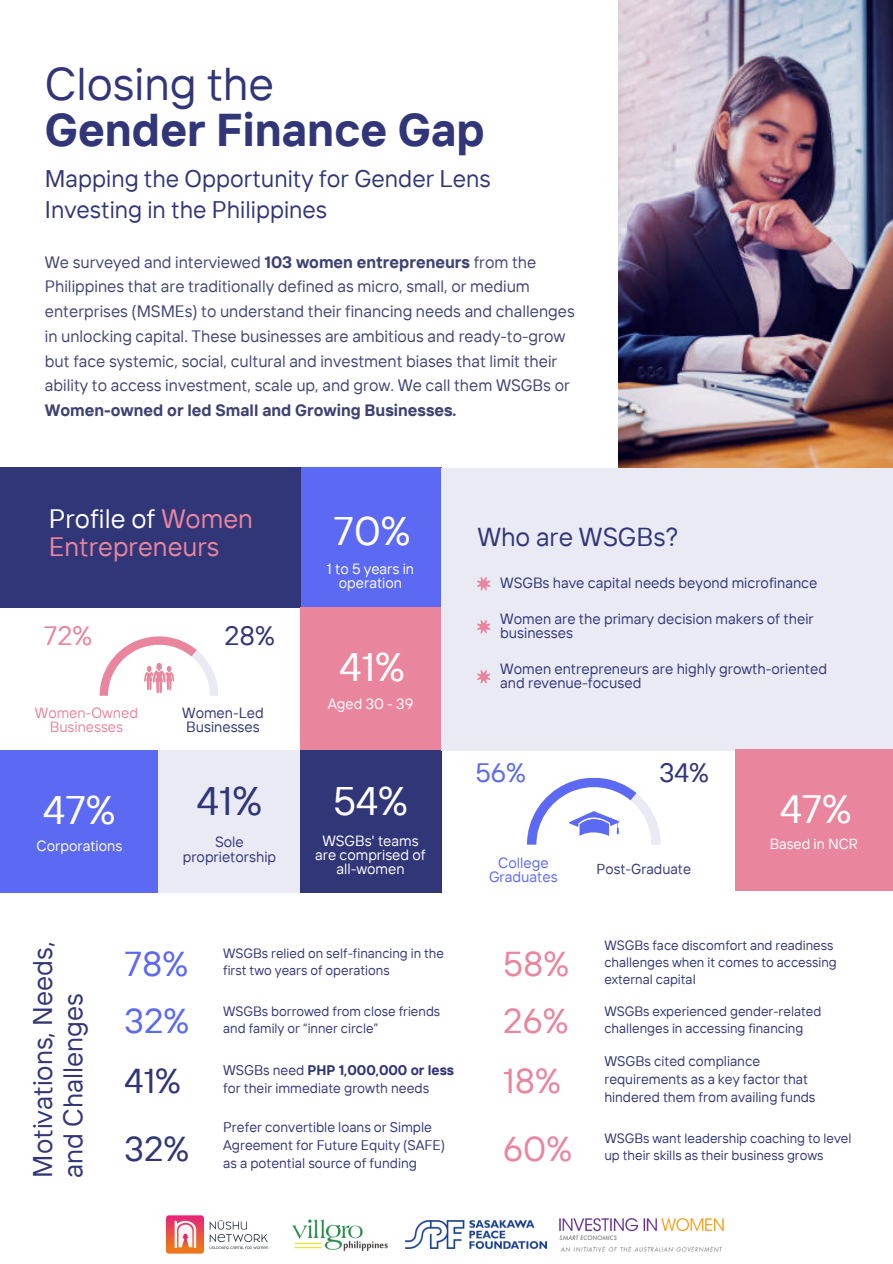
<style>
.page{position:relative;width:893px;height:1264px;background:#fff}
.page>*{position:absolute;margin:0;border:0;box-sizing:border-box;transform-origin:0 0}
.t1{font:700 45.75px "TT Interphases";color:#313678}
.t2{font:45.75px "TT Interphases";color:#313678}
.t3{font:39.75px "TT Interphases";color:#fff}
.t4{font:39.75px "TT Interphases";color:#313678}
.t5{font:39.45px "TT Interphases";color:#fff}
.t6{font:34.5px "TT Interphases";color:#ea859e}
.t7{font:34.5px "TT Interphases";color:#313678}
.t8{font:34.5px "TT Interphases";color:#5c69f2}
.t9{font:27px/30.3px "TT Interphases";color:#313678}
.t10{font:26.55px/27.6px "TT Interphases";color:#ea859e}
.t11{font:26.55px "TT Interphases";color:#313678}
.t12{font:26.55px "TT Interphases";color:#5c69f2}
.t13{font:25.95px "TT Interphases";color:#313678}
.t14{font:24px/30.3px "TT Interphases";color:#313678}
.t15{font:16.5px/24.8px "TT Interphases";color:#3f4372}
.t16{font:14.85px/14px "TT Interphases";color:#313678}
.t17{font:14.85px/14px "TT Interphases";color:#5c69f2;text-align:center}
.t18{font:14.7px/14px "TT Interphases";color:#fff;text-align:center}
.t19{font:14.7px/14.4px "TT Interphases";color:#313678}
.t20{font:14.7px/14.4px "TT Interphases";color:#ea859e;text-align:center}
.t21{font:14.55px "TT Interphases";color:#fff}
.t22{font:14.4px "TT Interphases";color:#313678}
.t23{font:13.95px/18px "TT Interphases";color:#313678}
.t24{font:13.5px/16.8px "TT Interphases";color:#313678}
.s1{font-weight:700}
.s2{color:#fff}
</style>
<div class="page">
<div style="left:300px;top:467px;width:141px;height:145px;background:#5c69f2"></div>
<div style="left:0;top:467px;width:300px;height:140px;background:#313678"></div>
<div style="left:300px;top:607px;width:141px;height:143px;background:#ea859e"></div>
<div style="left:0;top:750px;width:159px;height:142px;background:#5c69f2"></div>
<div style="left:159px;top:750px;width:141px;height:142px;background:#eaeaf5"></div>
<div style="left:300px;top:750px;width:141px;height:142px;background:#313678"></div>
<img style="left:619px;top:0;width:273px;height:468px">
<div style="left:441px;top:468px;width:451px;height:282px;background:#eaeaf5"></div>
<svg style="left:100px;top:636px;width:118px;height:59px"></svg>
<svg style="left:527px;top:778px;width:133px;height:66px"></svg>
<svg style="left:477px;top:670px;width:13px;height:13px"></svg>
<svg style="left:477px;top:620px;width:13px;height:13px"></svg>
<svg style="left:477px;top:577px;width:13px;height:13px"></svg>
<div style="left:735px;top:749px;width:157px;height:141px;background:#ea859e"></div>
<img style="left:559px;top:1217px;width:165px;height:35px">
<img style="left:405px;top:1220px;width:141px;height:28px">
<img style="left:292px;top:1219px;width:96px;height:33px">
<img style="left:166px;top:1215px;width:103px;height:38px">
<p class="t2" style="left:45px;top:54px;width:231px">Closing the</p>
<p class="t1" style="left:45px;top:100px;width:441px">Gender Finance Gap</p>
<p class="t14" style="left:45px;top:163px;width:447px">Mapping the Opportunity for Gender Lens<br>Investing in the Philippines</p>
<p class="t15" style="left:45px;top:249px;width:531px">We surveyed and interviewed <span class="s1">103 women entrepreneurs</span> from the Philippines that are traditionally defined as micro, small, or medium enterprises (MSMEs) to understand their financing needs and challenges in unlocking capital. These businesses are ambitious and ready-to-grow but face systemic, social, cultural and investment biases that limit their ability to access investment, scale up, and grow. We call them WSGBs or <span class="s1">Women-owned or led Small and Growing Businesses.</span></p>
<p class="t10" style="left:49px;top:504px;width:206px"><span class="s2">Profile of</span> Women<br>Entrepreneurs</p>
<p class="t10" style="left:44px;top:621px;width:50px">72%</p>
<p class="t20" style="left:35px;top:704px;width:105px">Women-Owned<br>Businesses</p>
<p class="t11" style="left:224px;top:618px;width:52px">28%</p>
<p class="t19" style="left:182px;top:704px;width:83px">Women-Led<br>Businesses</p>
<p class="t3" style="left:333px;top:505px;width:78px">70%</p>
<p class="t18" style="left:327px;top:561px;width:89px;line-height:14.4px">1 to 5 years in operation</p>
<p class="t3" style="left:339px;top:641px;width:67px">41%</p>
<p class="t18" style="left:328px;top:696px;width:87px">Aged 30 - 39</p>
<p class="t3" style="left:43px;top:784px;width:74px">47%</p>
<p class="t4" style="left:197px;top:775px;width:67px">41%</p>
<p class="t3" style="left:333px;top:775px;width:76px">54%</p>
<p class="t18" style="left:315px;top:833px;width:112px">WSGBs' teams are comprised of all-women</p>
<p class="t19" style="left:215px;top:834px;width:30px">Sole</p>
<p class="t19" style="left:183px;top:848px;width:95px">proprietorship</p>
<p class="t18" style="left:37px;top:838px;width:87px">Corporations</p>
<p class="t13" style="left:477px;top:519px;width:203px">Who are WSGBs?</p>
<p class="t16" style="left:500px;top:576px;width:319px">WSGBs have capital needs beyond microfinance</p>
<p class="t16" style="left:500px;top:612px;width:315px">Women are the primary decision makers of their businesses</p>
<p class="t16" style="left:500px;top:662px;width:328px">Women entrepreneurs are highly growth-oriented and revenue-focused</p>
<p class="t12" style="left:475px;top:755px;width:52px">56%</p>
<p class="t11" style="left:659px;top:755px;width:51px">34%</p>
<p class="t17" style="left:489px;top:855px;width:70px">College<br>Graduates</p>
<p class="t22" style="left:596px;top:859px;width:96px">Post-Graduate</p>
<p class="t5" style="left:780px;top:783px;width:73px">47%</p>
<p class="t21" style="left:769px;top:834px;width:90px">Based in NCR</p>
<p class="t9" style="left:27px;top:1177px;width:238px;rotate:-90deg">Motivations, Needs, and Challenges</p>
<p class="t8" style="left:124px;top:941px;width:65px">78%</p>
<p class="t8" style="left:124px;top:998px;width:66px">32%</p>
<p class="t24" style="left:223px;top:944px;width:222px">WSGBs relied on self-financing in the first two years of operations</p>
<p class="t24" style="left:223px;top:1002px;width:218px">WSGBs borrowed from close friends and family or “inner circle”</p>
<p class="t6" style="left:503px;top:941px;width:67px">58%</p>
<p class="t24" style="left:604px;top:936px;width:234px">WSGBs face discomfort and readiness challenges when it comes to accessing</p>
<p class="t24" style="left:604px;top:970px;width:93px">external capital</p>
<p class="t6" style="left:503px;top:998px;width:67px">26%</p>
<p class="t24" style="left:604px;top:1002px;width:218px">WSGBs experienced gender-related</p>
<p class="t24" style="left:604px;top:1019px;width:200px">challenges in accessing financing</p>
<p class="t7" style="left:124px;top:1058px;width:58px">41%</p>
<p class="t23" style="left:223px;top:1060px;width:232px">WSGBs need <span class="s1">PHP 1,000,000 or less </span>for their immediate growth needs</p>
<p class="t6" style="left:503px;top:1058px;width:59px">18%</p>
<p class="t23" style="left:604px;top:1051px;width:213px">WSGBs cited compliance requirements as a key factor that hindered them from availing funds</p>
<p class="t7" style="left:124px;top:1126px;width:66px">32%</p>
<p class="t23" style="left:223px;top:1117px;width:223px">Prefer convertible loans or Simple<br>Agreement for Future Equity (SAFE) as a potential source of funding</p>
<p class="t6" style="left:503px;top:1126px;width:70px">60%</p>
<p class="t24" style="left:604px;top:1129px;width:248px">WSGBs want leadership coaching to level up their skills as their business grows</p>
</div>
